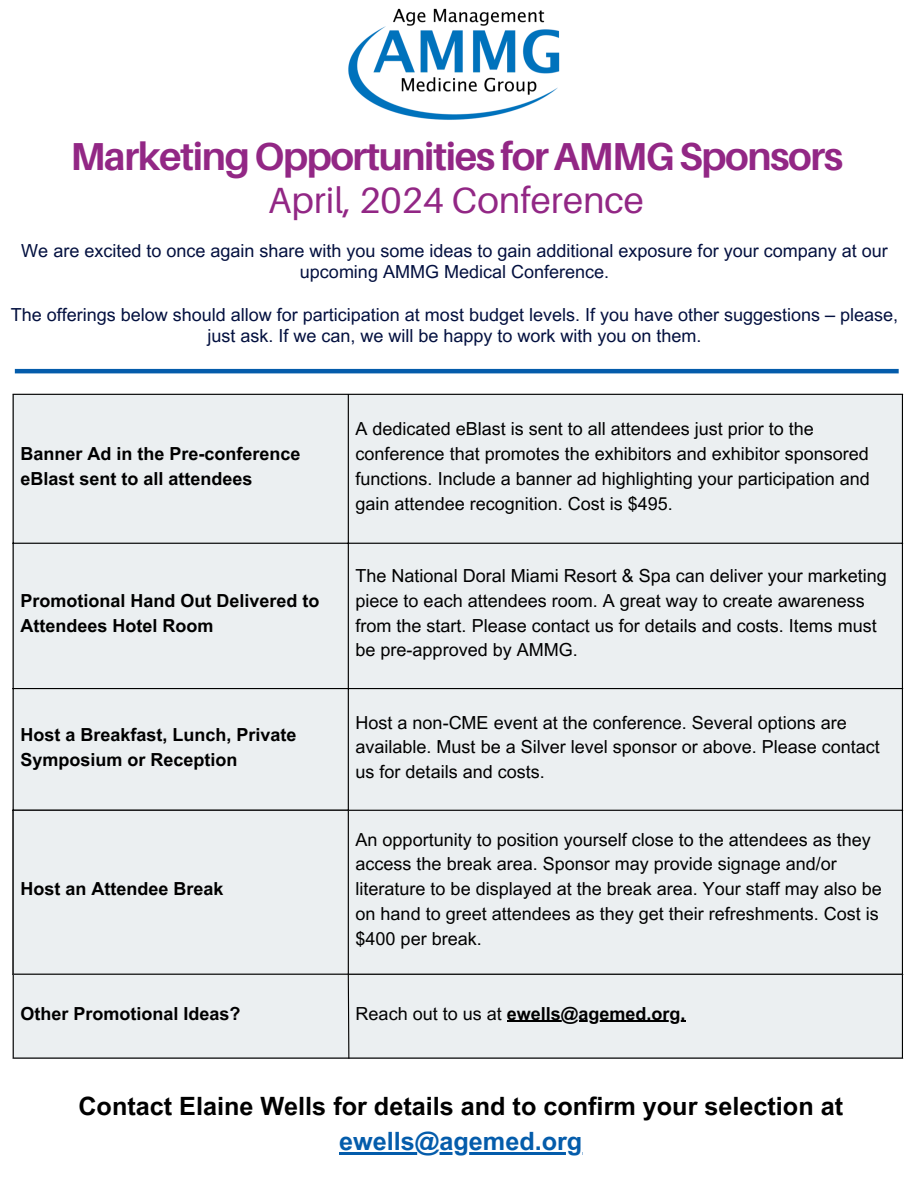
<style>
.page{position:relative;width:918px;height:1188px;background:#fff}
.page>*{position:absolute;margin:0;border:0;box-sizing:border-box;transform-origin:0 0}
.t1{font:700 39px "Aileron";letter-spacing:-.035em;color:#922785}
.t2{font:36.45px "Aileron";color:#922785}
.t3{font:700 25.2px "Arial MT Pro";color:#000}
.t4{font:700 25.2px "Arial MT Pro";color:#045cab}
.t5{font:18px/24.8px "Arial MT Pro";color:#000}
.t6{font:18px/21.3px "Arial MT Pro";color:#03103f;text-align:center}
.t7{font:700 18px/24.8px "Arial MT Pro";color:#000}
.s1{font-weight:400}
</style>
<div class="page">
<img style="left:348px;top:8px;width:212px;height:112px">
<div style="left:13px;top:974px;width:890px;height:84px;background:#ebeff1"></div>
<hr style="left:507px;top:1021px;width:178px;height:1px;background:#000">
<hr style="left:13px;top:975px;width:1px;height:83px;background:#000">
<hr style="left:902px;top:975px;width:1px;height:83px;background:#000">
<hr style="left:13px;top:1058px;width:890px;height:1px;background:#000">
<div style="left:14px;top:395px;width:888px;height:579px;background:#ebeff1"></div>
<hr style="left:13px;top:395px;width:1px;height:579px;background:#000">
<hr style="left:348px;top:395px;width:1px;height:579px;background:#000">
<hr style="left:902px;top:395px;width:1px;height:579px;background:#000">
<hr style="left:13px;top:394px;width:890px;height:1px;background:#000">
<hr style="left:13px;top:543px;width:890px;height:1px;background:#000">
<hr style="left:13px;top:688px;width:890px;height:1px;background:#000">
<hr style="left:13px;top:810px;width:890px;height:1px;background:#000">
<hr style="left:13px;top:974px;width:890px;height:1px;background:#000">
<hr style="left:15px;top:369px;width:884px;height:4px;background:#045cab">
<div style="left:13px;top:810px;width:336px;height:164px;background:#ebeff1"></div>
<hr style="left:13px;top:811px;width:1px;height:163px;background:#000">
<hr style="left:348px;top:811px;width:1px;height:163px;background:#000">
<hr style="left:13px;top:810px;width:336px;height:1px;background:#000">
<hr style="left:339px;top:1152px;width:243px;height:2px;background:#045cab">
<svg style="left:347px;top:972px;width:3px;height:87px"></svg>
<p class="t1" style="left:70px;top:133px;width:774px">Marketing Opportunities for AMMG Sponsors</p>
<p class="t2" style="left:268px;top:178px;width:377px">April, 2024 Conference</p>
<p class="t6" style="left:21px;top:242px;width:868px">We are excited to once again share with you some ideas to gain additional exposure for your company at our upcoming AMMG Medical Conference.</p>
<h2 class="t6" style="left:11px;top:306px;width:889px">The offerings below should allow for participation at most budget levels. If you have other suggestions – please, just ask. If we can, we will be happy to work with you on them.</h2>
<p class="t7" style="left:20px;top:444px;width:282px">Banner Ad in the Pre-conference eBlast sent to all attendees</p>
<p class="t7" style="left:20px;top:590px;width:301px">Promotional Hand Out Delivered to<br>Attendees Hotel Room</p>
<p class="t7" style="left:20px;top:724px;width:278px">Host a Breakfast, Lunch, Private<br>Symposium or Reception</p>
<p class="t7" style="left:20px;top:879px;width:205px">Host an Attendee Break</p>
<p class="t5" style="left:356px;top:419px;width:516px">A dedicated eBlast is sent to all attendees just prior to the conference that promotes the exhibitors and exhibitor sponsored functions. Include a banner ad highlighting your participation and gain attendee recognition. Cost is $495.</p>
<p class="t5" style="left:356px;top:566px;width:533px">The National Doral Miami Resort &amp; Spa can deliver your marketing piece to each attendees room. A great way to create awareness from the start. Please contact us for details and costs. Items must be pre-approved by AMMG.</p>
<p class="t5" style="left:356px;top:712px;width:526px">Host a non-CME event at the conference. Several options are available. Must be a Silver level sponsor or above. Please contact us for details and costs.</p>
<p class="t5" style="left:356px;top:829px;width:528px">An opportunity to position yourself close to the attendees as they access the break area. Sponsor may provide signage and/or literature to be displayed at the break area. Your staff may also be on hand to greet attendees as they get their refreshments. Cost is $400 per break.</p>
<h1 class="t7" style="left:21px;top:1003px;width:222px">Other Promotional Ideas?</h1>
<h1 class="t7" style="left:356px;top:1003px;width:331px"><span class="s1">Reach out to us at</span> ewells@agemed.org.</h1>
<h3 class="t3" style="left:78px;top:1097px;width:766px">Contact Elaine Wells for details and to confirm your selection at</h3>
<h3 class="t4" style="left:339px;top:1132px;width:245px">ewells@agemed.org</h3>
</div>
